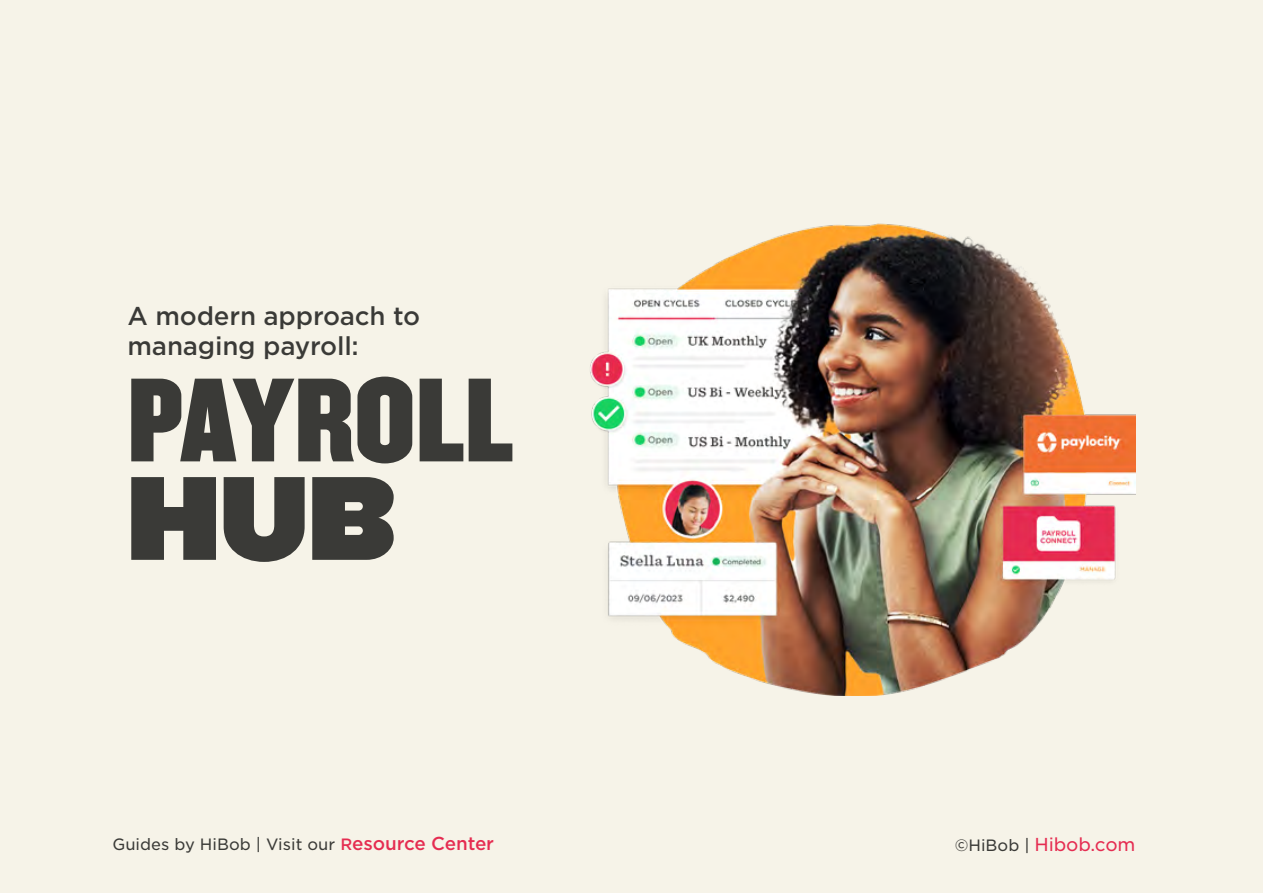
<style>
.page{position:relative;width:1263px;height:893px;background:#f6f3e8}
.page>*{position:absolute;margin:0;border:0;box-sizing:border-box;transform-origin:0 0}
.t1{font:103.35px "Champion Middleweight";letter-spacing:.005em;color:#3a3a37}
.t2{font:103.35px "Champion Heviweight";color:#3a3a37}
.t3{font:500 24.75px/29.7px "Gotham S Sm";letter-spacing:-.01em;color:#3a3a37}
.t4{font:500 18px "Gotham S Sm";letter-spacing:-.01em;color:#e52c51}
.t5{font:18px "Gotham S Sm";letter-spacing:-.01em;color:#e52c51}
.t6{font:15.75px "Gotham S Sm";color:#3a3a37}
.s1{font-size:15.75px}
</style>
<div class="page">
<img style="left:590px;top:223px;width:545px;height:473px">
<p class="t3" style="left:128px;top:301px;width:294px">A modern approach to managing payroll:</p>
<h1 class="t1" style="left:128px;top:335px;width:387px">PAYROLL</h1>
<h1 class="t2" style="left:128px;top:434px;width:270px">HUB</h1>
<p class="t4" style="left:340px;top:831px;width:155px"><span class="s1">R</span>esource Center</p>
<p class="t6" style="left:112px;top:833px;width:224px">Guides by HiBob | Visit our</p>
<p class="t6" style="left:955px;top:835px;width:76px">©HiBob |</p>
<p class="t5" style="left:1034px;top:833px;width:102px">Hibob.com</p>
</div>
